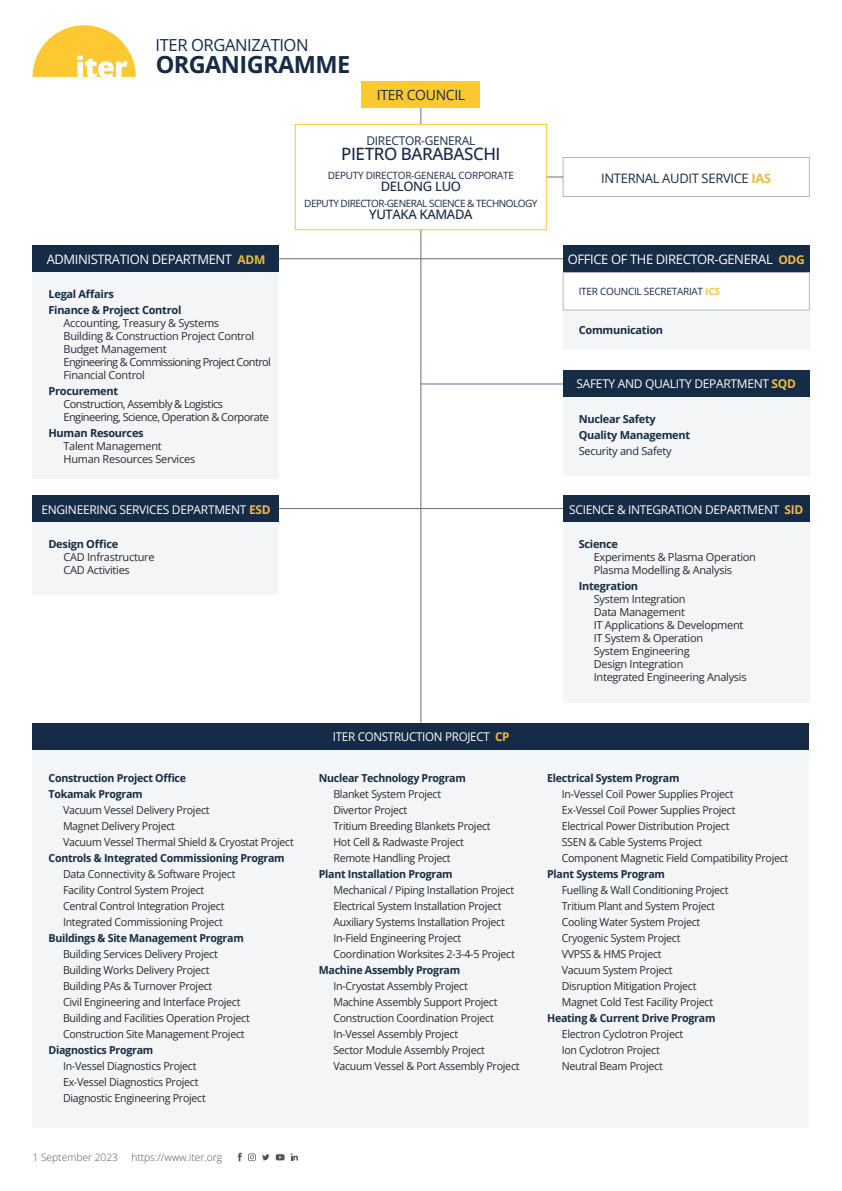
<style>
.page{position:relative;width:842px;height:1191px;background:#fff}
.page>*{position:absolute;margin:0;border:0;box-sizing:border-box;transform-origin:0 0}
.t1{font:700 23.6px "Open Sans";letter-spacing:-.025em;color:#162b45}
.t2{font:500 17px "Open Sans";letter-spacing:-.025em;color:#162b45}
.t3{font:16.6px "Open Sans";letter-spacing:-.025em;color:#162b45}
.t4{font:14px "Open Sans";letter-spacing:-.025em;color:#162b45}
.t5{font:13px "Open Sans";letter-spacing:-.03em;color:#fff}
.t6{font:13px "Open Sans";letter-spacing:-.025em;color:#162b45}
.t7{font:500 13px "Open Sans";letter-spacing:-.025em;color:#162b45}
.t8{font:12px "Open Sans";letter-spacing:-.025em;color:#fff}
.t9{font:12px "Open Sans";letter-spacing:-.025em;color:#162b45}
.t10{font:11px/16px "Open Sans";letter-spacing:-.025em;color:#272a33}
.t11{font:700 11px/16px "Open Sans";letter-spacing:-.025em;color:#162b45}
.t12{font:11px/13px "Open Sans";letter-spacing:-.05em;color:#272a33}
.t13{font:11px "Open Sans";letter-spacing:-.025em;color:#162b45}
.t14{font:300 10.2px "Open Sans";color:#4d5659}
.t15{font:10px "Open Sans";letter-spacing:-.025em;color:#162b45}
.t16{font:10px "Open Sans";letter-spacing:-.05em;color:#162b45}
.s1{font-weight:700;font-size:12px;color:#edba46}
.s2{font-weight:700;color:#edba46}
.s3{font-weight:700;color:#fdc831}
</style>
<div class="page">
<hr style="left:279px;top:258px;width:284px;height:1px;background:#656d82">
<hr style="left:421px;top:384px;width:142px;height:1px;background:#656d82">
<hr style="left:279px;top:508px;width:284px;height:1px;background:#656d82">
<svg style="left:547px;top:157px;width:262px;height:40px"></svg>
<svg style="left:421px;top:108px;width:1px;height:16px"></svg>
<hr style="left:421px;top:230px;width:1px;height:492px;background:#656d82">
<div style="left:362px;top:81px;width:118px;height:27px;background:#fdc831"></div>
<div style="left:295px;top:124px;width:252px;height:106px;border:1px solid #fdc831"></div>
<svg style="left:276px;top:1154px;width:9px;height:6px"></svg>
<svg style="left:262px;top:1154px;width:7px;height:6px"></svg>
<svg style="left:291px;top:1153px;width:7px;height:7px"></svg>
<svg style="left:238px;top:1152px;width:4px;height:9px"></svg>
<svg style="left:248px;top:1153px;width:8px;height:8px"></svg>
<svg style="left:33px;top:25px;width:103px;height:52px"></svg>
<div style="left:563px;top:370px;width:246px;height:27px;background:#162b45"></div>
<div style="left:563px;top:397px;width:246px;height:78px;background:#f4f5f6"></div>
<div style="left:33px;top:495px;width:246px;height:27px;background:#162b45"></div>
<div style="left:33px;top:522px;width:246px;height:72px;background:#f4f5f6"></div>
<div style="left:563px;top:495px;width:246px;height:27px;background:#162b45"></div>
<div style="left:563px;top:522px;width:246px;height:180px;background:#f4f5f6"></div>
<div style="left:33px;top:722px;width:776px;height:27px;background:#162b45"></div>
<div style="left:33px;top:749px;width:776px;height:379px;background:#f4f5f6"></div>
<div style="left:33px;top:245px;width:246px;height:27px;background:#162b45"></div>
<div style="left:33px;top:272px;width:246px;height:206px;background:#f4f5f6"></div>
<div style="left:563px;top:245px;width:246px;height:27px;background:#162b45"></div>
<div style="left:563px;top:310px;width:246px;height:40px;background:#f4f5f6"></div>
<svg style="left:563px;top:272px;width:246px;height:38px"></svg>
<h3 class="t3" style="left:156px;top:34px;width:155px">ITER ORGANIZATION</h3>
<h1 class="t1" style="left:156px;top:48px;width:196px">ORGANIGRAMME</h1>
<p class="t5" style="left:47px;top:250px;width:220px">ADMINISTRATION DEPARTMENT <span class="s1">ADM</span></p>
<p class="t11" style="left:49px;top:286px;width:134px">Legal Affairs<br>Finance &amp; Project Control</p>
<p class="t10" style="left:64px;top:316px;width:209px;line-height:13px">Accounting, Treasury &amp; Systems<br>Building &amp; Construction Project Control<br>Budget Management<br>Engineering &amp; Commissioning Project Control<br>Financial Control</p>
<p class="t11" style="left:49px;top:383px;width:71px">Procurement</p>
<p class="t12" style="left:64px;top:397px;width:207px">Construction, Assembly &amp; Logistics<br>Engineering, Science, Operation &amp; Corporate</p>
<p class="t11" style="left:49px;top:425px;width:97px">Human Resources</p>
<p class="t10" style="left:64px;top:439px;width:133px;line-height:13px">Talent Management<br>Human Resources Services</p>
<p class="t8" style="left:41px;top:501px;width:231px">ENGINEERING SERVICES DEPARTMENT <span class="s2">ESD</span></p>
<p class="t11" style="left:48px;top:536px;width:71px">Design Office</p>
<p class="t10" style="left:63px;top:550px;width:93px;line-height:13px">CAD Infrastructure<br>CAD Activities</p>
<p class="t4" style="left:377px;top:85px;width:90px">ITER COUNCIL</p>
<p class="t9" style="left:366px;top:132px;width:110px">DIRECTOR-GENERAL</p>
<h2 class="t2" style="left:341px;top:142px;width:161px">PIETRO BARABASCHI</h2>
<p class="t15" style="left:328px;top:168px;width:188px">DEPUTY DIRECTOR-GENERAL CORPORATE</p>
<p class="t7" style="left:381px;top:177px;width:82px">DELONG LUO</p>
<p class="t16" style="left:304px;top:196px;width:235px">DEPUTY DIRECTOR-GENERAL SCIENCE &amp; TECHNOLOGY</p>
<p class="t7" style="left:369px;top:205px;width:105px">YUTAKA KAMADA</p>
<p class="t6" style="left:601px;top:169px;width:172px">INTERNAL AUDIT SERVICE <span class="s2">IAS</span></p>
<p class="t5" style="left:568px;top:250px;width:238px">OFFICE OF THE DIRECTOR-GENERAL <span class="s1">ODG</span></p>
<p class="t15" style="left:579px;top:284px;width:143px">ITER COUNCIL SECRETARIAT <span class="s3">ICS</span></p>
<p class="t11" style="left:579px;top:322px;width:86px">Communication</p>
<p class="t8" style="left:576px;top:375px;width:221px">SAFETY AND QUALITY DEPARTMENT <span class="s2">SQD</span></p>
<p class="t11" style="left:579px;top:411px;width:113px">Nuclear Safety<br>Quality Management</p>
<p class="t13" style="left:579px;top:444px;width:94px">Security and Safety</p>
<p class="t8" style="left:569px;top:501px;width:236px">SCIENCE &amp; INTEGRATION DEPARTMENT <span class="s2">SID</span></p>
<p class="t11" style="left:579px;top:536px;width:41px">Science</p>
<p class="t10" style="left:594px;top:550px;width:164px;line-height:13px">Experiments &amp; Plasma Operation<br>Plasma Modelling &amp; Analysis</p>
<p class="t11" style="left:579px;top:578px;width:61px">Integration</p>
<p class="t10" style="left:594px;top:592px;width:154px;line-height:13px">System Integration<br>Data Management<br>IT Applications &amp; Development<br>IT System &amp; Operation<br>System Engineering<br>Design Integration<br>Integrated Engineering Analysis</p>
<p class="t11" style="left:49px;top:769px;width:139px">Construction Project Office<br>Tokamak Program</p>
<p class="t10" style="left:63px;top:801px;width:232px">Vacuum Vessel Delivery Project<br>Magnet Delivery Project<br>Vacuum Vessel Thermal Shield &amp; Cryostat Project</p>
<p class="t11" style="left:49px;top:849px;width:238px">Controls &amp; Integrated Commissioning Program</p>
<p class="t10" style="left:63px;top:865px;width:174px">Data Connectivity &amp; Software Project Facility Control System Project Central Control Integration Project Integrated Commissioning Project</p>
<p class="t11" style="left:49px;top:929px;width:197px">Buildings &amp; Site Management Program</p>
<p class="t10" style="left:63px;top:945px;width:188px">Building Services Delivery Project Building Works Delivery Project Building PAs &amp; Turnover Project<br>Civil Engineering and Interface Project Building and Facilities Operation Project Construction Site Management Project</p>
<p class="t11" style="left:49px;top:1041px;width:106px">Diagnostics Program</p>
<p class="t10" style="left:63px;top:1057px;width:144px">In-Vessel Diagnostics Project<br>Ex-Vessel Diagnostics Project<br>Diagnostic Engineering Project</p>
<p class="t14" style="left:33px;top:1149px;width:87px">1 September 2023</p>
<p class="t14" style="left:131px;top:1149px;width:92px">https://www.iter.org</p>
<p class="t8" style="left:333px;top:728px;width:178px">ITER CONSTRUCTION PROJECT <span class="s2">CP</span></p>
<p class="t11" style="left:319px;top:769px;width:148px">Nuclear Technology Program</p>
<p class="t10" style="left:333px;top:785px;width:159px">Blanket System Project<br>Divertor Project<br>Tritium Breeding Blankets Project<br>Hot Cell &amp; Radwaste Project<br>Remote Handling Project</p>
<p class="t11" style="left:319px;top:865px;width:135px">Plant Installation Program</p>
<p class="t10" style="left:333px;top:881px;width:183px">Mechanical / Piping Installation Project Electrical System Installation Project Auxiliary Systems Installation Project In-Field Engineering Project Coordination Worksites 2-3-4-5 Project</p>
<p class="t11" style="left:319px;top:961px;width:143px">Machine Assembly Program</p>
<p class="t10" style="left:333px;top:977px;width:188px">In-Cryostat Assembly Project<br>Machine Assembly Support Project Construction Coordination Project In-Vessel Assembly Project<br>Sector Module Assembly Project Vacuum Vessel &amp; Port Assembly Project</p>
<p class="t11" style="left:547px;top:769px;width:134px">Electrical System Program</p>
<p class="t10" style="left:562px;top:785px;width:228px">In-Vessel Coil Power Supplies Project<br>Ex-Vessel Coil Power Supplies Project<br>Electrical Power Distribution Project<br>SSEN &amp; Cable Systems Project<br>Component Magnetic Field Compatibility Project</p>
<p class="t11" style="left:547px;top:865px;width:119px">Plant Systems Program</p>
<p class="t10" style="left:562px;top:881px;width:168px">Fuelling &amp; Wall Conditioning Project<br>Tritium Plant and System Project<br>Cooling Water System Project<br>Cryogenic System Project<br>VVPSS &amp; HMS Project<br>Vacuum System Project<br>Disruption Mitigation Project<br>Magnet Cold Test Facility Project</p>
<p class="t11" style="left:547px;top:1009px;width:170px">Heating &amp; Current Drive Program</p>
<p class="t10" style="left:562px;top:1025px;width:123px">Electron Cyclotron Project<br>Ion Cyclotron Project<br>Neutral Beam Project</p>
</div>
